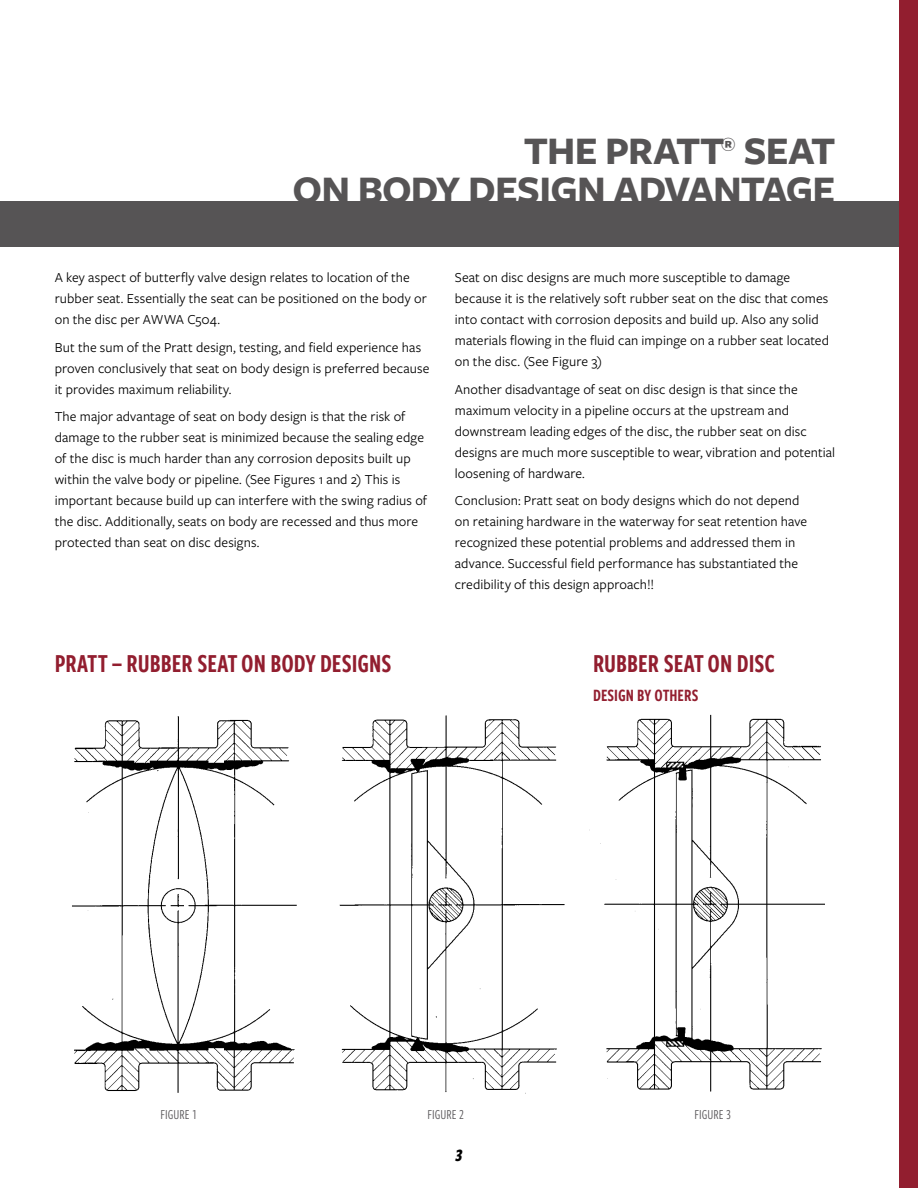
<style>
.page{position:relative;width:918px;height:1188px;background:#fff}
.page>*{position:absolute;margin:0;border:0;box-sizing:border-box;transform-origin:0 0}
.t1{font:700 40.5px/39px "Freight Sans Pro";letter-spacing:-.02em;color:#565455;text-align:right}
.t2{font:27px "Freight Sans Cmp Pro Semi";color:#921e2f}
.t3{font:18px "Freight Sans Cmp Pro Semi";color:#921e2f}
.t4{font:italic 700 18px "Freight Sans Cmp Pro";color:#000}
.t5{font:700 18px "Freight Sans Pro";color:#565455}
.t6{font:14.25px/21px "Freight Sans Pro";letter-spacing:.005em;color:#000}
.t7{font:14.25px "Freight Sans Cmp Pro";color:#555356}
</style>
<div class="page">
<div style="left:0;top:201px;width:918px;height:46px;background:#565455"></div>
<div style="left:899px;top:0;width:19px;height:1188px;background:#921e2f"></div>
<img style="left:72px;top:715px;width:493px;height:379px">
<img style="left:589px;top:714px;width:236px;height:378px">
<h1 class="t1" style="left:293px;top:129px;width:544px">SEAT<br>ON BODY DESIGN ADVANTAGE</h1>
<h1 class="t1" style="left:524px;top:129px;width:202px">THE PRATT</h1>
<p class="t5" style="left:721px;top:132px;width:16px">®</p>
<p class="t6" style="left:55px;top:266px;width:374px">A key aspect of butterfly valve design relates to location of the rubber seat. Essentially the seat can be positioned on the body or on the disc per AWWA C504.</p>
<p class="t6" style="left:55px;top:336px;width:376px">But the sum of the Pratt design, testing, and field experience has proven conclusively that seat on body design is preferred because it provides maximum reliability.</p>
<p class="t6" style="left:55px;top:406px;width:374px">The major advantage of seat on body design is that the risk of damage to the rubber seat is minimized because the sealing edge of the disc is much harder than any corrosion deposits built up within the valve body or pipeline. (See Figures 1 and 2) This is important because build up can interfere with the swing radius of the disc. Additionally, seats on body are recessed and thus more protected than seat on disc designs.</p>
<p class="t6" style="left:455px;top:266px;width:376px">Seat on disc designs are much more susceptible to damage because it is the relatively soft rubber seat on the disc that comes into contact with corrosion deposits and build up. Also any solid materials flowing in the fluid can impinge on a rubber seat located on the disc. (See Figure 3)</p>
<p class="t6" style="left:455px;top:378px;width:382px">Another disadvantage of seat on disc design is that since the maximum velocity in a pipeline occurs at the upstream and downstream leading edges of the disc, the rubber seat on disc designs are much more susceptible to wear, vibration and potential loosening of hardware.</p>
<p class="t6" style="left:455px;top:490px;width:354px">Conclusion: Pratt seat on body designs which do not depend on retaining hardware in the waterway for seat retention have recognized these potential problems and addressed them in advance. Successful field performance has substantiated the credibility of this design approach!!</p>
<h2 class="t2" style="left:55px;top:645px;width:338px">PRATT – RUBBER SEAT ON BODY DESIGNS</h2>
<h2 class="t2" style="left:593px;top:645px;width:184px">RUBBER SEAT ON DISC</h2>
<p class="t3" style="left:593px;top:683px;width:107px">DESIGN BY OTHERS</p>
<p class="t7" style="left:161px;top:1105px;width:38px">FIGURE 1</p>
<p class="t7" style="left:428px;top:1105px;width:38px">FIGURE 2</p>
<p class="t7" style="left:695px;top:1105px;width:38px">FIGURE 3</p>
<p class="t4" style="left:454px;top:1143px;width:13px">3</p>
</div>
